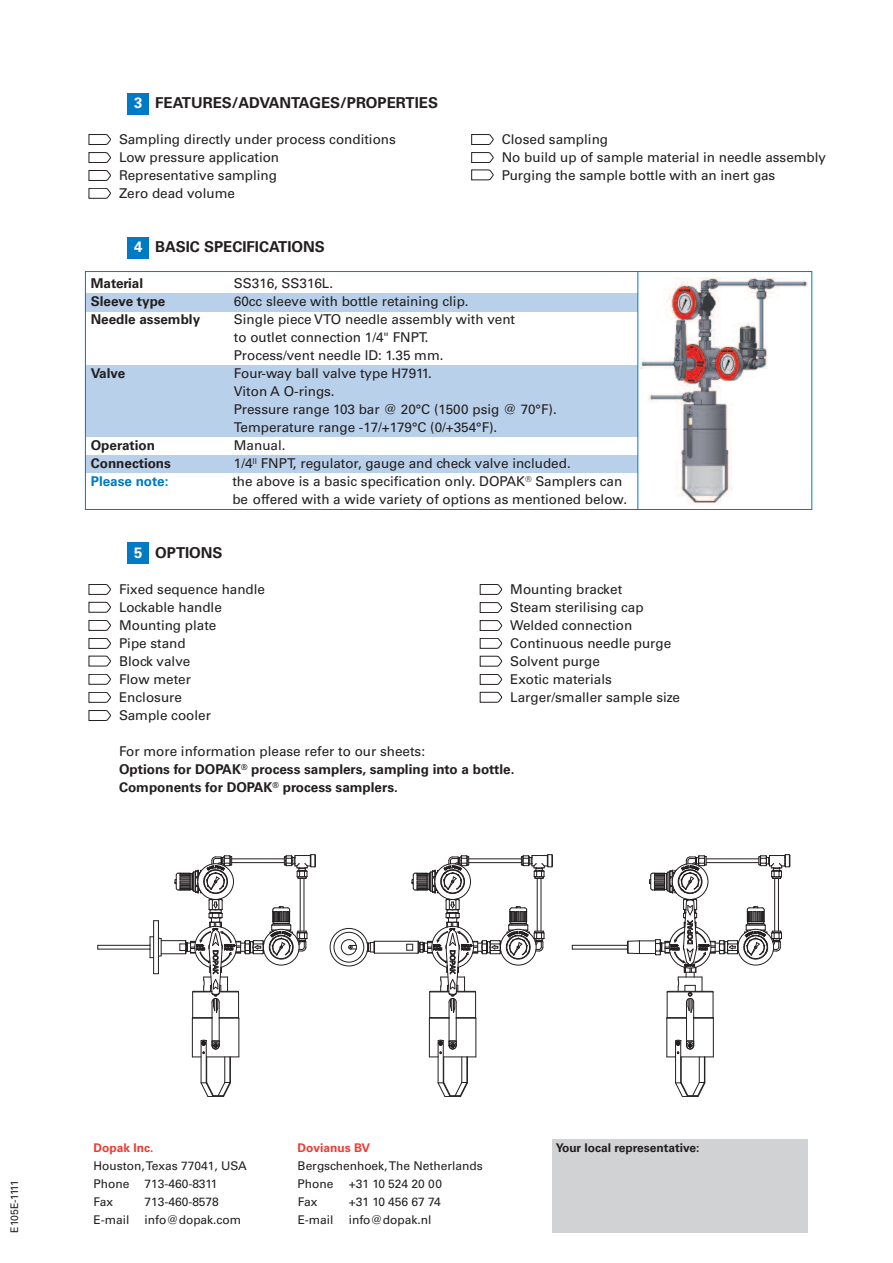
<style>
.page{position:relative;width:893px;height:1263px;background:#fff}
.page>*{position:absolute;margin:0;border:0;box-sizing:border-box;transform-origin:0 0}
.t1{font:700 15px "Univers";color:#231f20}
.t2{font:13.5px/18px "Univers";color:#231f20}
.t3{font:700 13.5px/18px "Univers";color:#231f20}
.t4{font:700 13.5px "Univers";color:#007ac2}
.t5{font:12px/18px "Univers";color:#231f20}
.t6{font:700 12px "Univers";color:#231f20}
.t7{font:700 12px "Univers";color:#ee3b32}
.t8{font:10.5px "Univers";letter-spacing:-.055em;color:#231f20}
.s1{color:#fff}
.s2{font-weight:400}
</style>
<div class="page">
<div style="left:85px;top:275px;width:553px;height:198px;background:#b9d0eb"></div>
<div style="left:85px;top:275px;width:553px;height:17px;background:#fff"></div>
<div style="left:85px;top:312px;width:553px;height:52px;background:#fff"></div>
<div style="left:85px;top:437px;width:553px;height:17px;background:#fff"></div>
<div style="left:128px;top:93px;width:21px;height:21px;background:#007ac2"></div>
<svg style="left:89px;top:134px;width:22px;height:11px"></svg>
<svg style="left:89px;top:170px;width:22px;height:11px"></svg>
<svg style="left:89px;top:188px;width:22px;height:11px"></svg>
<svg style="left:471px;top:170px;width:23px;height:10px"></svg>
<svg style="left:89px;top:152px;width:22px;height:11px"></svg>
<svg style="left:471px;top:134px;width:23px;height:11px"></svg>
<svg style="left:471px;top:152px;width:23px;height:11px"></svg>
<svg style="left:89px;top:584px;width:22px;height:11px"></svg>
<svg style="left:89px;top:602px;width:22px;height:11px"></svg>
<svg style="left:89px;top:620px;width:22px;height:11px"></svg>
<svg style="left:89px;top:638px;width:22px;height:11px"></svg>
<svg style="left:89px;top:656px;width:22px;height:10px"></svg>
<svg style="left:89px;top:674px;width:22px;height:11px"></svg>
<svg style="left:89px;top:692px;width:22px;height:11px"></svg>
<svg style="left:89px;top:710px;width:22px;height:11px"></svg>
<svg style="left:480px;top:584px;width:22px;height:11px"></svg>
<svg style="left:480px;top:602px;width:22px;height:11px"></svg>
<svg style="left:480px;top:620px;width:22px;height:11px"></svg>
<svg style="left:480px;top:638px;width:22px;height:11px"></svg>
<svg style="left:480px;top:656px;width:22px;height:10px"></svg>
<svg style="left:480px;top:674px;width:22px;height:11px"></svg>
<svg style="left:480px;top:692px;width:22px;height:11px"></svg>
<div style="left:553px;top:1140px;width:255px;height:93px;background:#d1d2d4"></div>
<div style="left:128px;top:542px;width:21px;height:22px;background:#007ac2"></div>
<div style="left:128px;top:237px;width:21px;height:21px;background:#007ac2"></div>
<div style="left:85px;top:271px;width:727px;height:239px;border:1px solid #007ac2"></div>
<hr style="left:637px;top:272px;width:1px;height:237px;background:#007ac2">
<img style="left:641px;top:277px;width:167px;height:228px">
<div style="left:270px;top:935px;width:23px;height:24px;border:1px solid #231f20;border-radius:50%"></div>
<svg style="left:270px;top:906px;width:38px;height:50px"></svg>
<div style="left:269px;top:935px;width:24px;height:24px;border:1px solid #231f20;border-radius:50%"></div>
<div style="left:263px;top:929px;width:36px;height:36px;border:1px solid #231f20;border-radius:50%"></div>
<hr style="left:232px;top:858px;width:52px;height:1px;background:#231f20">
<hr style="left:232px;top:862px;width:52px;height:1px;background:#231f20">
<hr style="left:304px;top:878px;width:1px;height:53px;background:#231f20">
<hr style="left:300px;top:878px;width:1px;height:53px;background:#231f20">
<hr style="left:98px;top:949px;width:52px;height:1px;background:#231f20">
<hr style="left:98px;top:945px;width:52px;height:1px;background:#231f20">
<svg style="left:284px;top:854px;width:32px;height:25px"></svg>
<svg style="left:150px;top:855px;width:114px;height:242px"></svg>
<div style="left:507px;top:935px;width:23px;height:24px;border:1px solid #231f20;border-radius:50%"></div>
<svg style="left:507px;top:906px;width:38px;height:50px"></svg>
<div style="left:506px;top:935px;width:24px;height:24px;border:1px solid #231f20;border-radius:50%"></div>
<div style="left:500px;top:929px;width:36px;height:36px;border:1px solid #231f20;border-radius:50%"></div>
<hr style="left:469px;top:858px;width:52px;height:1px;background:#231f20">
<hr style="left:469px;top:862px;width:52px;height:1px;background:#231f20">
<hr style="left:541px;top:878px;width:1px;height:53px;background:#231f20">
<hr style="left:537px;top:878px;width:1px;height:53px;background:#231f20">
<svg style="left:406px;top:855px;width:95px;height:242px"></svg>
<hr style="left:375px;top:953px;width:43px;height:1px;background:#231f20">
<hr style="left:375px;top:941px;width:43px;height:1px;background:#231f20">
<div style="left:341px;top:939px;width:16px;height:16px;border:1px solid #231f20;border-radius:50%"></div>
<div style="left:330px;top:928px;width:38px;height:38px;border:1px solid #231f20;border-radius:50%"></div>
<div style="left:334px;top:932px;width:30px;height:30px;border:1px solid #231f20;border-radius:50%"></div>
<svg style="left:348px;top:945px;width:8px;height:5px"></svg>
<svg style="left:521px;top:854px;width:32px;height:25px"></svg>
<svg style="left:366px;top:940px;width:9px;height:14px"></svg>
<hr style="left:572px;top:949px;width:55px;height:1px;background:#231f20">
<hr style="left:572px;top:945px;width:55px;height:1px;background:#231f20">
<svg style="left:626px;top:854px;width:164px;height:243px"></svg>
<p class="t1" style="left:134px;top:97px;width:305px"><span class="s1">3</span> FEATURES/ADVANTAGES/PROPERTIES</p>
<p class="t2" style="left:119px;top:131px;width:278px">Sampling directly under process conditions<br>Low pressure application<br>Representative sampling<br>Zero dead volume</p>
<p class="t2" style="left:502px;top:131px;width:326px">Closed sampling<br>No build up of sample material in needle assembly<br>Purging the sample bottle with an inert gas</p>
<p class="t1" style="left:134px;top:241px;width:192px"><span class="s1">4</span> BASIC SPECIFICATIONS</p>
<p class="t3" style="left:91px;top:275px;width:54px">Material</p>
<p class="t2" style="left:234px;top:275px;width:101px">SS316, SS316L.</p>
<p class="t2" style="left:234px;top:311px;width:283px">Single piece VTO needle assembly with vent to outlet connection 1/4" FNPT.<br>Process/vent needle ID: 1.35 mm.</p>
<p class="t3" style="left:91px;top:293px;width:76px">Sleeve type</p>
<p class="t2" style="left:234px;top:293px;width:236px">60cc sleeve with bottle retaining clip.</p>
<p class="t3" style="left:91px;top:311px;width:111px">Needle assembly</p>
<p class="t3" style="left:91px;top:365px;width:36px">Valve</p>
<p class="t2" style="left:234px;top:365px;width:338px">Four-way ball valve type H7911.<br>Viton A O-rings.<br>Pressure range 103 bar @ 20°C (1500 psig @ 70°F).<br>Temperature range -17/+179°C (0/+354°F).<br>Manual.<br>1/4<sup>ll</sup> FNPT, regulator, gauge and check valve included.</p>
<p class="t3" style="left:91px;top:437px;width:82px">Operation<br>Connections</p>
<p class="t4" style="left:91px;top:476px;width:79px">Please note:</p>
<p class="t2" style="left:232px;top:473px;width:396px">the above is a basic specification only. DOPAK<sup>®</sup> Samplers can be offered with a wide variety of options as mentioned below.</p>
<p class="t1" style="left:134px;top:547px;width:90px"><span class="s1">5</span> OPTIONS</p>
<p class="t2" style="left:119px;top:581px;width:148px">Fixed sequence handle<br>Lockable handle<br>Mounting plate<br>Pipe stand<br>Block valve<br>Flow meter<br>Enclosure<br>Sample cooler</p>
<p class="t2" style="left:510px;top:581px;width:171px">Mounting bracket<br>Steam sterilising cap<br>Welded connection<br>Continuous needle purge<br>Solvent purge<br>Exotic materials<br>Larger/smaller sample size</p>
<p class="t3" style="left:119px;top:743px;width:397px"><span class="s2">For more information please refer to our sheets:<br></span>Options for DOPAK<sup>®</sup> process samplers, sampling into a bottle.<br>Components for DOPAK<sup>®</sup> process samplers.</p>
<p class="t8" style="left:11px;top:1233px;width:54px;rotate:-90deg">E105E-1111</p>
<p class="t7" style="left:94px;top:1143px;width:61px">Dopak Inc.</p>
<p class="t5" style="left:94px;top:1158px;width:155px">Houston,Texas 77041, USA<br>Phone</p>
<p class="t5" style="left:145px;top:1176px;width:74px">713-460-8311</p>
<p class="t7" style="left:298px;top:1143px;width:74px">Dovianus BV</p>
<p class="t5" style="left:298px;top:1158px;width:187px">Bergschenhoek,The Netherlands<br>Phone</p>
<p class="t5" style="left:349px;top:1176px;width:95px">+31 10 524 20 00</p>
<p class="t6" style="left:556px;top:1143px;width:145px">Your local representative:</p>
<p class="t5" style="left:94px;top:1194px;width:21px">Fax</p>
<p class="t5" style="left:145px;top:1194px;width:76px">713-460-8578</p>
<p class="t5" style="left:94px;top:1212px;width:37px">E-mail</p>
<p class="t5" style="left:145px;top:1212px;width:98px">info@dopak.com</p>
<p class="t5" style="left:298px;top:1194px;width:21px">Fax</p>
<p class="t5" style="left:349px;top:1194px;width:94px">+31 10 456 67 74</p>
<p class="t5" style="left:298px;top:1212px;width:37px">E-mail</p>
<p class="t5" style="left:349px;top:1212px;width:84px">info@dopak.nl</p>
</div>
